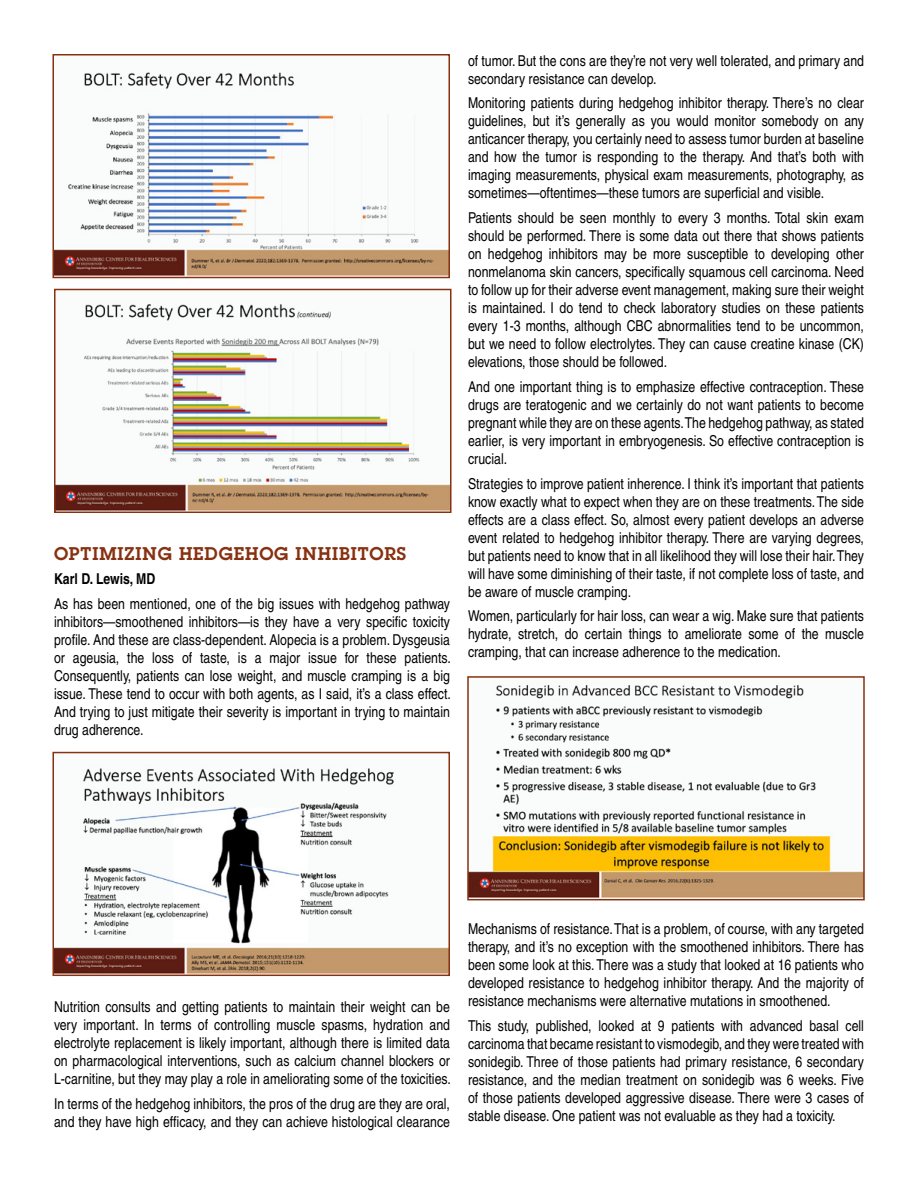
<style>
.page{position:relative;width:918px;height:1188px;background:#fff}
.page>*{position:absolute;margin:0;border:0;box-sizing:border-box;transform-origin:0 0}
.t1{font:600 18px "Lubalin Graph";letter-spacing:.05em;color:#873110}
.t2{font:condensed 15px/18px "Helvetica";color:#000;text-align:justify}
.t3{font:700 condensed 15px "Helvetica";color:#000}
</style>
<div class="page">
<img style="left:55px;top:72px;width:392px;height:203px">
<div style="left:52px;top:54px;width:398px;height:224px;border:2px solid #873110"></div>
<img style="left:57px;top:304px;width:392px;height:206px">
<div style="left:54px;top:289px;width:398px;height:224px;border:2px solid #873110"></div>
<img style="left:55px;top:768px;width:392px;height:205px">
<div style="left:52px;top:752px;width:398px;height:224px;border:2px solid #873110"></div>
<img style="left:470px;top:684px;width:392px;height:213px">
<div style="left:467px;top:676px;width:398px;height:224px;border:2px solid #873110"></div>
<p class="t1" style="left:54px;top:541px;width:354px">OPTIMIZING HEDGEHOG INHIBITORS</p>
<p class="t3" style="left:54px;top:570px;width:103px">Karl D. Lewis, MD</p>
<p class="t2" style="left:54px;top:595px;width:398px">As has been mentioned, one of the big issues with hedgehog pathway inhibitors—smoothened inhibitors—is they have a very specific toxicity profile. And these are class-dependent. Alopecia is a problem. Dysgeusia or ageusia, the loss of taste, is a major issue for these patients.<br>Consequently, patients can lose weight, and muscle cramping is a big issue. These tend to occur with both agents, as I said, it’s a class effect.<br>And trying to just mitigate their severity is important in trying to maintain drug adherence.</p>
<p class="t2" style="left:468px;top:51px;width:398px">of tumor. But the cons are they’re not very well tolerated, and primary and secondary resistance can develop.</p>
<p class="t2" style="left:468px;top:94px;width:398px">Monitoring patients during hedgehog inhibitor therapy. There’s no clear guidelines, but it’s generally as you would monitor somebody on any anticancer therapy, you certainly need to assess tumor burden at baseline and how the tumor is responding to the therapy. And that’s both with imaging measurements, physical exam measurements, photography, as sometimes—oftentimes—these tumors are superficial and visible.</p>
<p class="t2" style="left:468px;top:209px;width:398px">Patients should be seen monthly to every 3 months. Total skin exam should be performed. There is some data out there that shows patients on hedgehog inhibitors may be more susceptible to developing other nonmelanoma skin cancers, specifically squamous cell carcinoma. Need to follow up for their adverse event management, making sure their weight is maintained. I do tend to check laboratory studies on these patients every 1-3 months, although CBC abnormalities tend to be uncommon, but we need to follow electrolytes. They can cause creatine kinase (CK) elevations, those should be followed.</p>
<p class="t2" style="left:468px;top:378px;width:398px">And one important thing is to emphasize effective contraception. These drugs are teratogenic and we certainly do not want patients to become pregnant while they are on these agents. The hedgehog pathway, as stated earlier, is very important in embryogenesis. So effective contraception is crucial.</p>
<p class="t2" style="left:468px;top:474px;width:398px">Strategies to improve patient inherence. I think it’s important that patients know exactly what to expect when they are on these treatments. The side effects are a class effect. So, almost every patient develops an adverse event related to hedgehog inhibitor therapy. There are varying degrees, but patients need to know that in all likelihood they will lose their hair. They will have some diminishing of their taste, if not complete loss of taste, and be aware of muscle cramping.</p>
<p class="t2" style="left:468px;top:607px;width:398px">Women, particularly for hair loss, can wear a wig. Make sure that patients hydrate, stretch, do certain things to ameliorate some of the muscle cramping, that can increase adherence to the medication.</p>
<p class="t2" style="left:54px;top:998px;width:398px">Nutrition consults and getting patients to maintain their weight can be very important. In terms of controlling muscle spasms, hydration and electrolyte replacement is likely important, although there is limited data on pharmacological interventions, such as calcium channel blockers or L-carnitine, but they may play a role in ameliorating some of the toxicities.</p>
<p class="t2" style="left:54px;top:1094px;width:398px">In terms of the hedgehog inhibitors, the pros of the drug are they are oral, and they have high efficacy, and they can achieve histological clearance</p>
<p class="t2" style="left:468px;top:920px;width:398px">Mechanisms of resistance. That is a problem, of course, with any targeted therapy, and it’s no exception with the smoothened inhibitors. There has been some look at this. There was a study that looked at 16 patients who developed resistance to hedgehog inhibitor therapy. And the majority of resistance mechanisms were alternative mutations in smoothened.</p>
<p class="t2" style="left:468px;top:1017px;width:398px">This study, published, looked at 9 patients with advanced basal cell carcinoma that became resistant to vismodegib, and they were treated with sonidegib. Three of those patients had primary resistance, 6 secondary resistance, and the median treatment on sonidegib was 6 weeks. Five of those patients developed aggressive disease. There were 3 cases of stable disease. One patient was not evaluable as they had a toxicity.</p>
</div>
